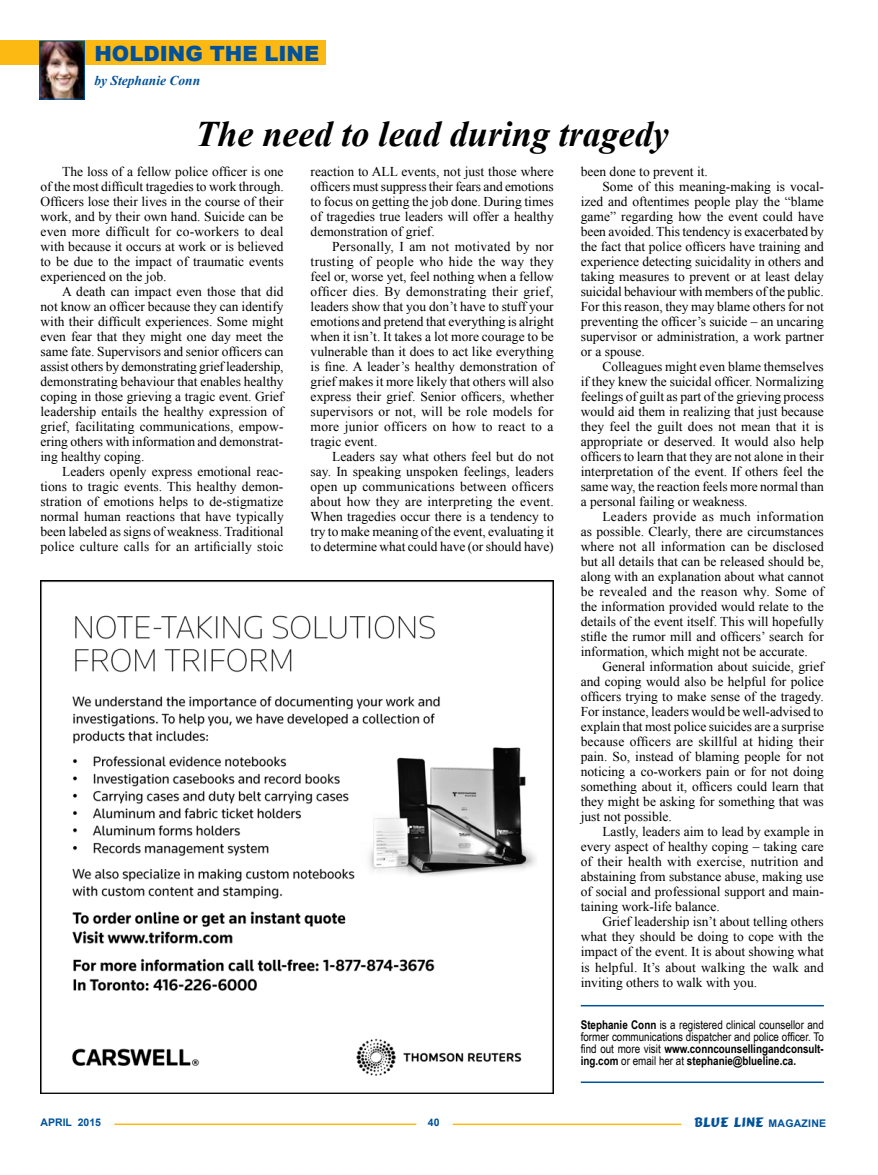
<style>
.page{position:relative;width:878px;height:1175px;background:#fff}
.page>*{position:absolute;margin:0;border:0;box-sizing:border-box;transform-origin:0 0}
.t1{font:italic 700 36px "Times New Roman";color:#000}
.t2{font:900 21px "Arial";color:#00529c}
.t3{font:13.5px/15px "Times New Roman";color:#000;text-align:justify}
.t4{font:13.5px "Times New Roman";letter-spacing:.02em;color:#000}
.t5{font:13.5px "Times New Roman";letter-spacing:.025em;color:#000}
.t6{font:13.5px "Comic";letter-spacing:.02em;color:#00529c}
.t7{font:italic 700 13.5px "Times New Roman";color:#00529c}
.t8{font:12px/12px "Arial Narrow";color:#000;text-align:justify}
.t9{font:700 10.5px "Arial";color:#00529c}
.s1{font-weight:700}
.s2{font-family:"Arial";font-weight:700;font-size:10.5px}
</style>
<div class="page">
<hr style="left:114px;top:1123px;width:302px;height:2px;background:#fdb913">
<hr style="left:452px;top:1123px;width:229px;height:2px;background:#fdb913">
<div style="left:0;top:40px;width:326px;height:25px;background:#fdb913"></div>
<img style="left:41px;top:42px;width:42px;height:56px">
<div style="left:39px;top:40px;width:46px;height:60px;border:1px solid #00529c"></div>
<img style="left:40px;top:580px;width:513px;height:514px">
<hr style="left:580px;top:1081px;width:243px;height:2px;background:#00529c">
<hr style="left:580px;top:1005px;width:243px;height:1px;background:#00529c">
<h2 class="t2" style="left:94px;top:38px;width:226px">HOLDING THE LINE</h2>
<p class="t7" style="left:94px;top:71px;width:107px">by Stephanie Conn</p>
<h1 class="t1" style="left:195px;top:109px;width:475px">The need to lead during tragedy</h1>
<p class="t3" style="left:40px;top:164px;width:245px;text-indent:22px">The loss of a fellow police officer is one of the most difficult tragedies to work through.<br>Officers lose their lives in the course of their work, and by their own hand. Suicide can be even more difficult for co-workers to deal with because it occurs at work or is believed to be due to the impact of traumatic events experienced on the job.</p>
<p class="t3" style="left:40px;top:284px;width:245px;text-indent:22px">A death can impact even those that did not know an officer because they can identify with their difficult experiences. Some might even fear that they might one day meet the same fate. Supervisors and senior officers can assist others by demonstrating grief leadership, demonstrating behaviour that enables healthy coping in those grieving a tragic event. Grief leadership entails the healthy expression of grief, facilitating communications, empow&shy;ering others with information and demonstrat&shy;ing healthy coping.</p>
<p class="t3" style="left:40px;top:464px;width:245px;text-indent:22px">Leaders openly express emotional reac&shy;tions to tragic events. This healthy demon&shy;stration of emotions helps to de-stigmatize normal human reactions that have typically been labeled as signs of weakness. Traditional police culture calls for an artificially stoic</p>
<p class="t3" style="left:310px;top:164px;width:245px">reaction to ALL events, not just those where officers must suppress their fears and emotions to focus on getting the job done. During times of tragedies true leaders will offer a healthy demonstration of grief.</p>
<p class="t3" style="left:310px;top:239px;width:245px;text-indent:22px">Personally, I am not motivated by nor trusting of people who hide the way they feel or, worse yet, feel nothing when a fellow officer dies. By demonstrating their grief, leaders show that you don’t have to stuff your emotions and pretend that everything is alright when it isn’t. It takes a lot more courage to be vulnerable than it does to act like everything is fine. A leader’s healthy demonstration of grief makes it more likely that others will also express their grief. Senior officers, whether supervisors or not, will be role models for more junior officers on how to react to a tragic event.</p>
<p class="t3" style="left:310px;top:449px;width:245px;text-indent:22px">Leaders say what others feel but do not say. In speaking unspoken feelings, leaders open up communications between officers about how they are interpreting the event.<br>When tragedies occur there is a tendency to try to make meaning of the event, evaluating it to determine what could have (or should have)</p>
<p class="t3" style="left:580px;top:164px;width:129px">been done to prevent it.</p>
<p class="t3" style="left:602px;top:179px;width:223px">Some of this meaning-making is vocal-</p>
<p class="t3" style="left:580px;top:194px;width:244px">ized and oftentimes people play the “blame</p>
<p class="t3" style="left:580px;top:209px;width:244px">game” regarding how the event could have</p>
<p class="t3" style="left:580px;top:224px;width:245px">been avoided. This tendency is exacerbated by</p>
<p class="t3" style="left:580px;top:239px;width:244px">the fact that police officers have training and</p>
<p class="t3" style="left:580px;top:254px;width:244px">experience detecting suicidality in others and</p>
<p class="t3" style="left:580px;top:269px;width:244px">taking measures to prevent or at least delay</p>
<p class="t3" style="left:580px;top:284px;width:244px">suicidal behaviour with members of the public.</p>
<p class="t3" style="left:580px;top:299px;width:244px">For this reason, they may blame others for not</p>
<p class="t3" style="left:580px;top:314px;width:244px">preventing the officer’s suicide – an uncaring</p>
<p class="t3" style="left:580px;top:329px;width:244px">supervisor or administration, a work partner</p>
<p class="t3" style="left:580px;top:344px;width:66px">or a spouse.</p>
<p class="t3" style="left:602px;top:359px;width:223px">Colleagues might even blame themselves</p>
<p class="t3" style="left:580px;top:374px;width:244px">if they knew the suicidal officer. Normalizing</p>
<p class="t3" style="left:580px;top:389px;width:245px">feelings of guilt as part of the grieving process</p>
<p class="t3" style="left:580px;top:404px;width:244px">would aid them in realizing that just because</p>
<p class="t3" style="left:580px;top:419px;width:244px">they feel the guilt does not mean that it is</p>
<p class="t3" style="left:580px;top:434px;width:245px">appropriate or deserved. It would also help</p>
<p class="t3" style="left:580px;top:449px;width:244px">officers to learn that they are not alone in their</p>
<p class="t3" style="left:580px;top:464px;width:244px">interpretation of the event. If others feel the</p>
<p class="t3" style="left:580px;top:479px;width:244px">same way, the reaction feels more normal than</p>
<p class="t3" style="left:580px;top:494px;width:168px">a personal failing or weakness.</p>
<p class="t5" style="left:602px;top:508px;width:223px">Leaders provide as much information</p>
<p class="t3" style="left:580px;top:524px;width:244px">as possible. Clearly, there are circumstances</p>
<p class="t3" style="left:580px;top:539px;width:244px">where not all information can be disclosed</p>
<p class="t3" style="left:580px;top:554px;width:244px">but all details that can be released should be,</p>
<p class="t3" style="left:580px;top:569px;width:244px">along with an explanation about what cannot</p>
<p class="t4" style="left:580px;top:583px;width:245px">be revealed and the reason why. Some of</p>
<p class="t3" style="left:580px;top:599px;width:244px">the information provided would relate to the</p>
<p class="t3" style="left:580px;top:614px;width:245px">details of the event itself. This will hopefully</p>
<p class="t3" style="left:580px;top:629px;width:244px">stifle the rumor mill and officers’ search for</p>
<p class="t3" style="left:580px;top:644px;width:228px">information, which might not be accurate.</p>
<p class="t3" style="left:602px;top:659px;width:223px">General information about suicide, grief</p>
<p class="t3" style="left:580px;top:674px;width:245px">and coping would also be helpful for police</p>
<p class="t3" style="left:580px;top:689px;width:244px">officers trying to make sense of the tragedy.</p>
<p class="t3" style="left:580px;top:704px;width:244px">For instance, leaders would be well-advised to</p>
<p class="t3" style="left:580px;top:719px;width:245px">explain that most police suicides are a surprise</p>
<p class="t3" style="left:580px;top:734px;width:245px">because officers are skillful at hiding their</p>
<p class="t3" style="left:580px;top:749px;width:244px">pain. So, instead of blaming people for not</p>
<p class="t3" style="left:580px;top:764px;width:244px">noticing a co-workers pain or for not doing</p>
<p class="t3" style="left:580px;top:779px;width:244px">something about it, officers could learn that</p>
<p class="t3" style="left:580px;top:794px;width:244px">they might be asking for something that was</p>
<p class="t3" style="left:580px;top:809px;width:93px">just not possible.</p>
<p class="t3" style="left:602px;top:824px;width:223px">Lastly, leaders aim to lead by example in</p>
<p class="t3" style="left:580px;top:839px;width:244px">every aspect of healthy coping – taking care</p>
<p class="t3" style="left:580px;top:854px;width:244px">of their health with exercise, nutrition and</p>
<p class="t3" style="left:580px;top:869px;width:244px">abstaining from substance abuse, making use</p>
<p class="t3" style="left:580px;top:884px;width:244px">of social and professional support and main-</p>
<p class="t3" style="left:580px;top:899px;width:141px">taining work-life balance.</p>
<p class="t3" style="left:602px;top:914px;width:223px">Grief leadership isn’t about telling others</p>
<p class="t3" style="left:580px;top:929px;width:244px">what they should be doing to cope with the</p>
<p class="t3" style="left:580px;top:944px;width:244px">impact of the event. It is about showing what</p>
<p class="t3" style="left:580px;top:959px;width:245px">is helpful. It’s about walking the walk and</p>
<p class="t3" style="left:580px;top:974px;width:178px">inviting others to walk with you.</p>
<p class="t8" style="left:580px;top:1018px;width:244px"><span class="s1">Stephanie Conn</span> is a registered clinical counsellor and former communications dispatcher and police officer. To find out more visit <span class="s1">www.conncounsellingandconsult&shy;ing.com</span> or email her at <span class="s1">stephanie@blueline.ca.</span></p>
<p class="t9" style="left:41px;top:1115px;width:62px">APRIL 2015</p>
<p class="t9" style="left:428px;top:1115px;width:13px">40</p>
<p class="t6" style="left:694px;top:1113px;width:133px">BLUE LINE <span class="s2">MAGAZINE</span></p>
</div>
